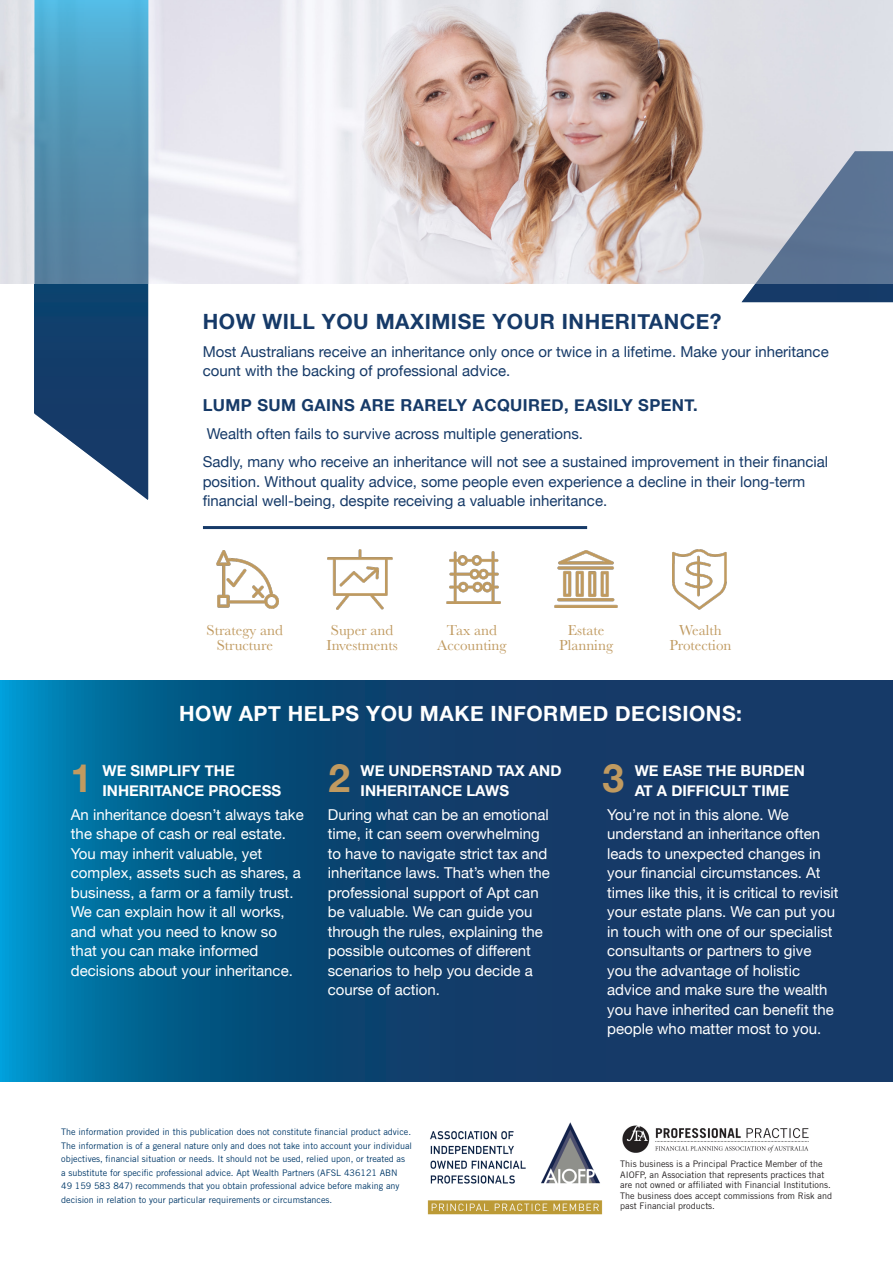
<style>
.page{position:relative;width:893px;height:1263px;background:#fff}
.page>*{position:absolute;margin:0;border:0;box-sizing:border-box;transform-origin:0 0}
.t1{font:700 39px "Helvetica Neue";color:#c09a60}
.t2{font:700 21px "Helvetica Neue";letter-spacing:.025em;color:#fff}
.t3{font:700 21px "Helvetica Neue";letter-spacing:.025em;color:#163a68}
.t4{font:700 16.5px "Helvetica Neue";letter-spacing:.025em;color:#163a68}
.t5{font:15px/19.5px "Helvetica Neue";color:#fff}
.t6{font:15px/19.5px "Helvetica Neue";color:#163a68}
.t7{font:700 15px/19.5px "Helvetica Neue";color:#fff}
.t8{font:15px/15px "Baskerville";color:#c09a60;text-align:center}
.t9{font:9px/13.5px "Trade Gothic LT Std";color:#003969}
.t10{font:9px/10.5px "Trade Gothic LT Std";color:#231f20}
</style>
<div class="page">
<svg style="left:0;top:680px;width:893px;height:401px;background:#0d4a78"></svg>
<img style="left:0;top:0;width:893px;height:283px">
<svg style="left:34px;top:0;width:114px;height:499px;background:#4c80a2"></svg>
<svg style="left:742px;top:151px;width:151px;height:151px;background:#8293ab"></svg>
<hr style="left:203px;top:526px;width:384px;height:3px;background:#163a68">
<img style="left:622px;top:1125px;width:187px;height:28px">
<img style="left:427px;top:1122px;width:176px;height:93px">
<img style="left:446px;top:552px;width:55px;height:51px">
<img style="left:555px;top:550px;width:63px;height:57px">
<img style="left:216px;top:551px;width:63px;height:57px">
<img style="left:672px;top:549px;width:54px;height:60px">
<img style="left:328px;top:550px;width:65px;height:59px">
<p class="t3" style="left:203px;top:305px;width:520px">HOW WILL YOU MAXIMISE YOUR INHERITANCE?</p>
<p class="t6" style="left:203px;top:342px;width:627px">Most Australians receive an inheritance only once or twice in a lifetime. Make your inheritance count with the backing of professional advice.</p>
<p class="t4" style="left:203px;top:393px;width:496px">LUMP SUM GAINS ARE RARELY ACQUIRED, EASILY SPENT.</p>
<p class="t6" style="left:207px;top:425px;width:378px">Wealth often fails to survive across multiple generations.</p>
<p class="t6" style="left:203px;top:453px;width:627px">Sadly, many who receive an inheritance will not see a sustained improvement in their financial position. Without quality advice, some people even experience a decline in their long-term financial well-being, despite receiving a valuable inheritance.</p>
<p class="t8" style="left:207px;top:623px;width:78px">Strategy and<br>Structure</p>
<p class="t8" style="left:326px;top:623px;width:73px;text-align:left">Super and<br>Investments</p>
<p class="t8" style="left:669px;top:623px;width:64px">Wealth<br>Protection</p>
<p class="t8" style="left:437px;top:623px;width:71px">Tax and<br>Accounting</p>
<p class="t8" style="left:559px;top:623px;width:55px">Estate<br>Planning</p>
<p class="t2" style="left:179px;top:697px;width:564px">HOW APT HELPS YOU MAKE INFORMED DECISIONS:</p>
<p class="t1" style="left:70px;top:747px;width:23px">1</p>
<p class="t1" style="left:328px;top:747px;width:23px">2</p>
<p class="t1" style="left:603px;top:747px;width:23px">3</p>
<p class="t7" style="left:103px;top:762px;width:180px">WE SIMPLIFY THE<br>INHERITANCE PROCESS</p>
<p class="t5" style="left:71px;top:805px;width:234px">An inheritance doesn’t always take the shape of cash or real estate.<br>You may inherit valuable, yet complex, assets such as shares, a business, a farm or a family trust.<br>We can explain how it all works, and what you need to know so that you can make informed decisions about your inheritance.</p>
<p class="t7" style="left:361px;top:762px;width:202px">WE UNDERSTAND TAX AND<br>INHERITANCE LAWS</p>
<p class="t5" style="left:328px;top:805px;width:224px">During what can be an emotional time, it can seem overwhelming to have to navigate strict tax and inheritance laws. That’s when the professional support of Apt can be valuable. We can guide you through the rules, explaining the possible outcomes of different scenarios to help you decide a course of action.</p>
<p class="t7" style="left:635px;top:762px;width:172px">WE EASE THE BURDEN<br>AT A DIFFICULT TIME</p>
<p class="t5" style="left:607px;top:805px;width:233px">You’re not in this alone. We understand an inheritance often leads to unexpected changes in your financial circumstances. At times like this, it is critical to revisit your estate plans. We can put you in touch with one of our specialist consultants or partners to give you the advantage of holistic advice and make sure the wealth you have inherited can benefit the people who matter most to you.</p>
<p class="t9" style="left:61px;top:1125px;width:352px">The information provided in this publication does not constitute financial product advice.<br>The information is of a general nature only and does not take into account your individual objectives, financial situation or needs. It should not be used, relied upon, or treated as<br>a substitute for specific professional advice. Apt Wealth Partners (AFSL 436121 ABN<br>49 159 583 847) recommends that you obtain professional advice before making any decision in relation to your particular requirements or circumstances.</p>
<p class="t10" style="left:620px;top:1158px;width:213px">This business is a Principal Practice Member of the AIOFP, an Association that represents practices that are not owned or affiliated with Financial Institutions.<br>The business does accept commissions from Risk and past Financial products.</p>
</div>
